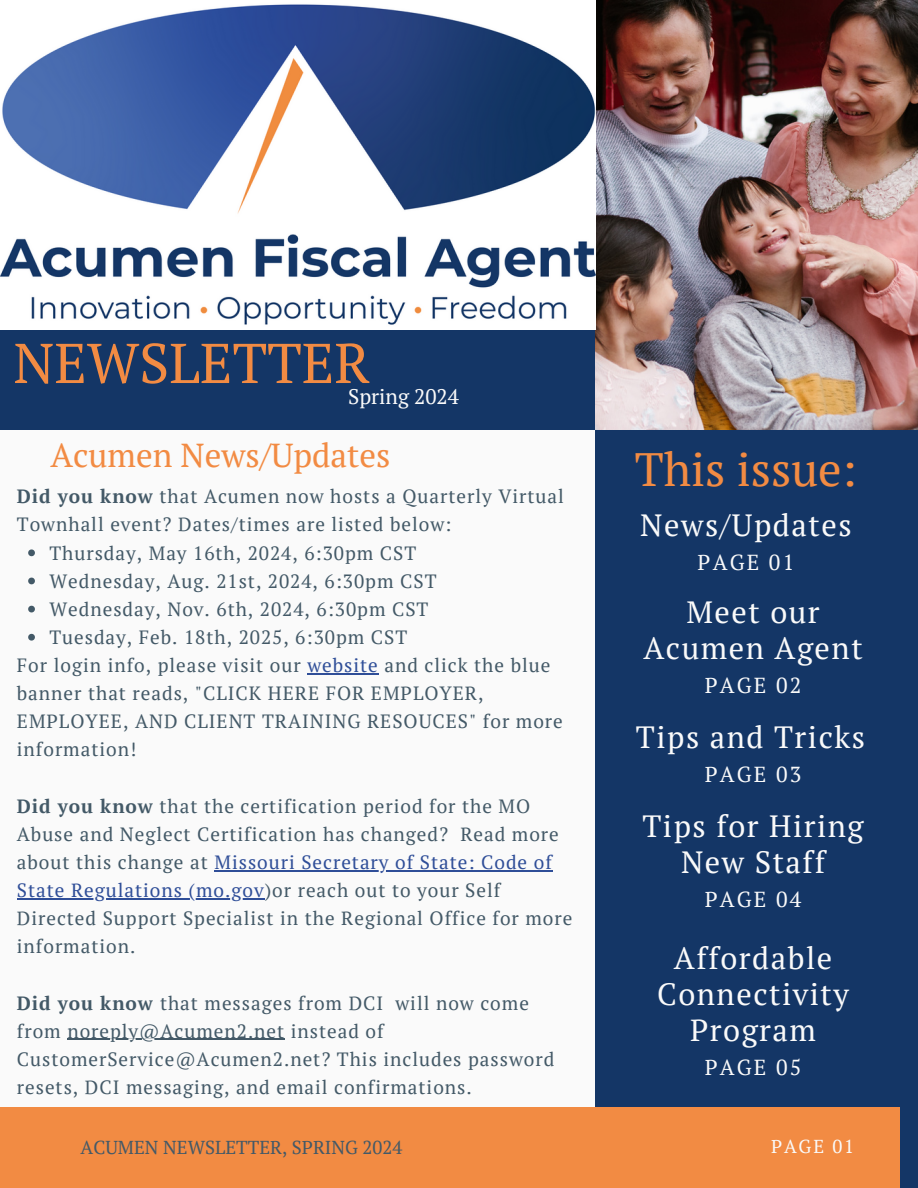
<style>
.page{position:relative;width:918px;height:1188px;background:#fafafa}
.page>*{position:absolute;margin:0;border:0;box-sizing:border-box;transform-origin:0 0}
.t1{font:55.95px "PT Serif";color:#f28b43}
.t2{font:46.65px "PT Serif";color:#f28b43}
.t3{font:33.15px "PT Serif";color:#f28b43}
.t4{font:30.6px/36px "PT Serif";letter-spacing:.05em;color:#fafafa;text-align:center}
.t5{font:21.6px "PT Serif";letter-spacing:.1em;color:#fafafa}
.t6{font:21px "PT Serif";color:#fafafa}
.t7{font:19.2px/28.2px "PT Serif";letter-spacing:.05em;color:#435967}
.t8{font:18.75px "PT Serif";color:#435967}
.t9{font:18.75px "PT Serif";letter-spacing:.1em;color:#fafafa}
.s1{font-weight:700}
.s2{color:#2f4e98}
</style>
<div class="page">
<div style="left:595px;top:342px;width:323px;height:846px;background:#143666"></div>
<img style="left:594px;top:0;width:324px;height:430px">
<div style="left:0;top:5px;width:594px;height:425px;background:#143666"></div>
<div style="left:0;top:1107px;width:900px;height:81px;background:#f28b43"></div>
<img style="left:0;top:0;width:595px;height:330px">
<svg style="left:28px;top:549px;width:7px;height:7px"></svg>
<svg style="left:28px;top:578px;width:7px;height:6px"></svg>
<svg style="left:28px;top:606px;width:7px;height:6px"></svg>
<svg style="left:28px;top:634px;width:7px;height:7px"></svg>
<hr style="left:307px;top:673px;width:72px;height:1px;background:#2f4e98">
<hr style="left:214px;top:870px;width:339px;height:1px;background:#2f4e98">
<hr style="left:17px;top:898px;width:248px;height:1px;background:#2f4e98">
<hr style="left:67px;top:1039px;width:218px;height:1px;background:#435967">
<h1 class="t1" style="left:13px;top:325px;width:358px">NEWSLETTER</h1>
<h6 class="t6" style="left:348px;top:383px;width:112px">Spring 2024</h6>
<h4 class="t3" style="left:50px;top:433px;width:342px">Acumen News/Updates</h4>
<h3 class="t7" style="left:17px;top:482px;width:548px"><span class="s1">Did you know</span> that Acumen now hosts a Quarterly Virtual<br>Townhall event? Dates/times are listed below:</h3>
<h4 class="t7" style="left:49px;top:538px;width:368px">Thursday, May 16th, 2024, 6:30pm CST</h4>
<h3 class="t7" style="left:49px;top:566px;width:389px">Wednesday, Aug. 21st, 2024, 6:30pm CST</h3>
<h4 class="t7" style="left:49px;top:595px;width:381px">Wednesday, Nov. 6th, 2024, 6:30pm CST</h4>
<h3 class="t7" style="left:49px;top:623px;width:359px">Tuesday, Feb. 18th, 2025, 6:30pm CST</h3>
<h4 class="t7" style="left:17px;top:651px;width:547px">For login info, please visit our <span class="s2">website</span> and click the blue banner that reads, "CLICK HERE FOR EMPLOYER, EMPLOYEE, AND CLIENT TRAINING RESOUCES" for more information!</h4>
<h3 class="t7" style="left:17px;top:791px;width:543px"><span class="s1">Did you know</span> that the certification period for the MO<br>Abuse and Neglect Certification has changed? Read more about this change at <span class="s2">Missouri Secretary of State: Code of</span></h3>
<p class="t7" style="left:17px;top:876px;width:557px"><span class="s2">State Regulations (mo.gov</span>)or reach out to your Self<br>Directed Support Specialist in the Regional Office for more information.</p>
<p class="t7" style="left:17px;top:988px;width:514px"><span class="s1">Did you know</span> that messages from DCI will now come from noreply@Acumen2.net instead of</p>
<p class="t7" style="left:17px;top:1045px;width:539px">CustomerService@Acumen2.net? This includes password resets, DCI messaging, and email confirmations.</p>
<h5 class="t2" style="left:635px;top:437px;width:223px">This issue:</h5>
<h2 class="t4" style="left:640px;top:507px;width:213px">News/Updates</h2>
<h3 class="t5" style="left:698px;top:548px;width:98px">PAGE 01</h3>
<p class="t4" style="left:643px;top:594px;width:221px">Meet our<br>Acumen Agent</p>
<p class="t5" style="left:705px;top:671px;width:98px">PAGE 02</p>
<p class="t4" style="left:636px;top:719px;width:231px">Tips and Tricks</p>
<p class="t5" style="left:705px;top:760px;width:98px">PAGE 03</p>
<p class="t4" style="left:642px;top:808px;width:223px">Tips for Hiring<br>New Staff</p>
<h6 class="t5" style="left:705px;top:885px;width:98px">PAGE 04</h6>
<h3 class="t4" style="left:657px;top:939px;width:193px">Affordable<br>Connectivity<br>Program</h3>
<p class="t5" style="left:705px;top:1052px;width:98px">PAGE 05</p>
<h4 class="t8" style="left:81px;top:1135px;width:323px">ACUMEN NEWSLETTER, SPRING 2024</h4>
<h3 class="t9" style="left:771px;top:1134px;width:85px">PAGE 01</h3>
</div>
